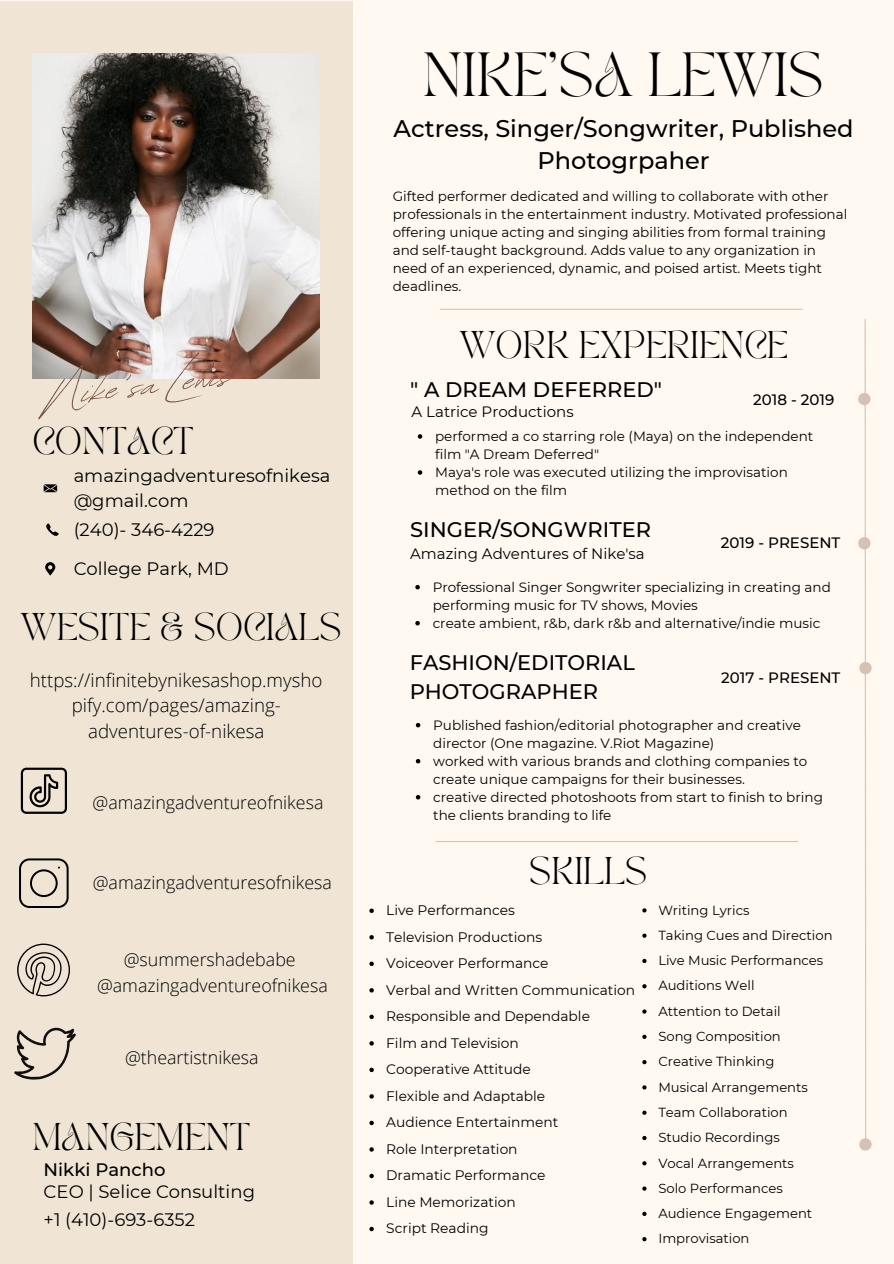
<style>
.page{position:relative;width:894px;height:1264px;background:#fff}
.page>*{position:absolute;margin:0;border:0;box-sizing:border-box;transform-origin:0 0}
.t1{font:57px "Revive 80 Signature";color:#795544}
.t2{font:43.5px "TAN PEARL Regular";color:#000}
.t3{font:27px "TAN PEARL Regular";color:#000}
.t4{font:500 24px/32.7px "Montserrat";color:#000;text-align:center}
.t5{font:500 21px/29.2px "Montserrat";color:#000}
.t6{font:300 18.75px/25.5px "Open Sans";color:#000;text-align:center}
.t7{font:18px/24.8px "Montserrat";color:#000}
.t8{font:500 18px "Montserrat";color:#000}
.t9{font:300 17.85px "Open Sans";color:#000}
.t10{font:15px "Montserrat";color:#000}
.t11{font:500 15px "Montserrat";color:#000}
.t12{font:13.8px "Montserrat";color:#000}
.t13{font:13.5px/18px "Montserrat";color:#000}
.t14{font:13.2px "Montserrat";color:#000}
</style>
<div class="page">
<div style="left:0;top:0;width:893px;height:1263px;background:#fff9f1"></div>
<div style="left:0;top:1px;width:352px;height:1262px;background:#f0e5d4"></div>
<img style="left:32px;top:54px;width:288px;height:324px">
<svg style="left:44px;top:484px;width:13px;height:8px"></svg>
<svg style="left:46px;top:523px;width:13px;height:13px"></svg>
<svg style="left:45px;top:562px;width:10px;height:13px"></svg>
<hr style="left:440px;top:309px;width:361px;height:1px;background:#d6c2b4">
<hr style="left:436px;top:841px;width:361px;height:1px;background:#d6c2b4">
<svg style="left:863px;top:319px;width:3px;height:819px"></svg>
<div style="left:859px;top:1138px;width:12px;height:12px;background:#d6c2b4;border-radius:50%"></div>
<div style="left:859px;top:662px;width:12px;height:12px;background:#d6c2b4;border-radius:50%"></div>
<div style="left:857px;top:537px;width:13px;height:12px;background:#d6c2b4;border-radius:50%"></div>
<div style="left:857px;top:393px;width:13px;height:12px;background:#d6c2b4;border-radius:50%"></div>
<svg style="left:21px;top:767px;width:46px;height:46px"></svg>
<svg style="left:19px;top:858px;width:50px;height:50px"></svg>
<svg style="left:17px;top:943px;width:53px;height:53px"></svg>
<svg style="left:14px;top:1027px;width:62px;height:52px"></svg>
<svg style="left:417px;top:434px;width:5px;height:4px"></svg>
<svg style="left:417px;top:470px;width:5px;height:5px"></svg>
<svg style="left:416px;top:723px;width:4px;height:4px"></svg>
<svg style="left:416px;top:759px;width:4px;height:4px"></svg>
<svg style="left:416px;top:795px;width:4px;height:4px"></svg>
<svg style="left:415px;top:585px;width:4px;height:4px"></svg>
<svg style="left:415px;top:621px;width:4px;height:4px"></svg>
<svg style="left:642px;top:908px;width:4px;height:4px"></svg>
<svg style="left:642px;top:933px;width:4px;height:4px"></svg>
<svg style="left:642px;top:958px;width:4px;height:5px"></svg>
<svg style="left:642px;top:984px;width:4px;height:4px"></svg>
<svg style="left:642px;top:1009px;width:4px;height:4px"></svg>
<svg style="left:642px;top:1034px;width:4px;height:4px"></svg>
<svg style="left:642px;top:1060px;width:4px;height:4px"></svg>
<svg style="left:642px;top:1085px;width:4px;height:4px"></svg>
<svg style="left:642px;top:1110px;width:4px;height:4px"></svg>
<svg style="left:642px;top:1135px;width:4px;height:5px"></svg>
<svg style="left:642px;top:1161px;width:4px;height:4px"></svg>
<svg style="left:642px;top:1186px;width:4px;height:4px"></svg>
<svg style="left:642px;top:1211px;width:4px;height:4px"></svg>
<svg style="left:642px;top:1237px;width:4px;height:4px"></svg>
<svg style="left:369px;top:908px;width:5px;height:5px"></svg>
<svg style="left:369px;top:935px;width:5px;height:4px"></svg>
<svg style="left:369px;top:961px;width:5px;height:5px"></svg>
<svg style="left:369px;top:988px;width:5px;height:4px"></svg>
<svg style="left:369px;top:1014px;width:5px;height:5px"></svg>
<svg style="left:369px;top:1041px;width:5px;height:4px"></svg>
<svg style="left:369px;top:1067px;width:5px;height:5px"></svg>
<svg style="left:369px;top:1094px;width:5px;height:4px"></svg>
<svg style="left:369px;top:1120px;width:5px;height:5px"></svg>
<svg style="left:369px;top:1147px;width:5px;height:4px"></svg>
<svg style="left:369px;top:1173px;width:5px;height:5px"></svg>
<svg style="left:369px;top:1200px;width:5px;height:4px"></svg>
<svg style="left:369px;top:1226px;width:5px;height:5px"></svg>
<p class="t1" style="left:41px;top:353px;width:187px;rotate:-7deg">Nike'sa Lewis</p>
<p class="t3" style="left:32px;top:426px;width:163px">CONTACT</p>
<p class="t7" style="left:74px;top:463px;width:258px">amazingadventuresofnikesa @gmail.com</p>
<p class="t7" style="left:74px;top:517px;width:142px">(240)- 346-4229</p>
<p class="t7" style="left:74px;top:555px;width:157px">College Park, MD</p>
<p class="t3" style="left:20px;top:612px;width:322px">WESITE &amp; SOCIALS</p>
<p class="t6" style="left:30px;top:666px;width:294px">https://infinitebynikesashop.mysho pify.com/pages/amazing&shy;adventures-of-nikesa</p>
<p class="t9" style="left:93px;top:790px;width:232px">@amazingadventureofnikesa</p>
<p class="t9" style="left:93px;top:870px;width:240px">@amazingadventuresofnikesa</p>
<p class="t9" style="left:124px;top:946px;width:173px">@summershadebabe</p>
<p class="t9" style="left:97px;top:973px;width:232px">@amazingadventureofnikesa</p>
<p class="t9" style="left:125px;top:1044px;width:135px">@theartistnikesa</p>
<p class="t3" style="left:32px;top:1122px;width:219px">MANGEMENT</p>
<p class="t8" style="left:44px;top:1158px;width:123px">Nikki Pancho</p>
<p class="t7" style="left:44px;top:1179px;width:213px">CEO | Selice Consulting</p>
<p class="t7" style="left:44px;top:1207px;width:153px">+1 (410)-693-6352</p>
<p class="t2" style="left:423px;top:51px;width:402px">NIKE'SA LEWIS</p>
<p class="t4" style="left:393px;top:112px;width:461px">Actress, Singer/Songwriter, Published<br>Photogrpaher</p>
<p class="t13" style="left:392px;top:187px;width:456px">Gifted performer dedicated and willing to collaborate with other professionals in the entertainment industry. Motivated professional offering unique acting and singing abilities from formal training and self-taught background. Adds value to any organization in need of an experienced, dynamic, and poised artist. Meets tight deadlines.</p>
<p class="t3" style="left:459px;top:330px;width:330px">WORK EXPERIENCE</p>
<p class="t5" style="left:410px;top:375px;width:253px">" A DREAM DEFERRED"</p>
<p class="t10" style="left:411px;top:403px;width:163px">A Latrice Productions</p>
<p class="t11" style="left:753px;top:390px;width:83px">2018 - 2019</p>
<p class="t13" style="left:435px;top:427px;width:379px">performed a co starring role (Maya) on the independent film "A Dream Deferred"</p>
<p class="t13" style="left:435px;top:463px;width:354px">Maya's role was executed utilizing the improvisation method on the film</p>
<p class="t5" style="left:410px;top:515px;width:242px">SINGER/SONGWRITER</p>
<p class="t10" style="left:410px;top:544px;width:236px">Amazing Adventures of Nike'sa</p>
<p class="t11" style="left:720px;top:534px;width:121px">2019 - PRESENT</p>
<p class="t13" style="left:432px;top:578px;width:399px">Professional Singer Songwriter specializing in creating and performing music for TV shows, Movies</p>
<p class="t13" style="left:432px;top:614px;width:389px">create ambient, r&amp;b, dark r&amp;b and alternative/indie music</p>
<p class="t5" style="left:409px;top:647px;width:226px">FASHION/EDITORIAL<br>PHOTOGRAPHER</p>
<p class="t11" style="left:721px;top:668px;width:121px">2017 - PRESENT</p>
<p class="t13" style="left:433px;top:715px;width:369px">Published fashion/editorial photographer and creative director (One magazine. V.Riot Magazine)</p>
<p class="t13" style="left:433px;top:752px;width:375px">worked with various brands and clothing companies to create unique campaigns for their businesses.</p>
<p class="t13" style="left:433px;top:788px;width:391px">creative directed photoshoots from start to finish to bring the clients branding to life</p>
<p class="t3" style="left:529px;top:856px;width:120px">SKILLS</p>
<p class="t12" style="left:386px;top:901px;width:130px">Live Performances</p>
<p class="t12" style="left:386px;top:928px;width:157px">Television Productions</p>
<p class="t12" style="left:386px;top:954px;width:164px">Voiceover Performance</p>
<p class="t12" style="left:386px;top:981px;width:250px">Verbal and Written Communication</p>
<p class="t12" style="left:386px;top:1007px;width:205px">Responsible and Dependable</p>
<p class="t12" style="left:386px;top:1034px;width:134px">Film and Television</p>
<p class="t12" style="left:386px;top:1060px;width:146px">Cooperative Attitude</p>
<p class="t12" style="left:386px;top:1087px;width:160px">Flexible and Adaptable</p>
<p class="t12" style="left:386px;top:1113px;width:174px">Audience Entertainment</p>
<p class="t12" style="left:386px;top:1140px;width:133px">Role Interpretation</p>
<p class="t12" style="left:386px;top:1166px;width:161px">Dramatic Performance</p>
<p class="t12" style="left:386px;top:1193px;width:131px">Line Memorization</p>
<p class="t12" style="left:386px;top:1220px;width:104px">Script Reading</p>
<p class="t14" style="left:658px;top:901px;width:93px">Writing Lyrics</p>
<p class="t14" style="left:658px;top:927px;width:176px">Taking Cues and Direction</p>
<p class="t14" style="left:658px;top:952px;width:166px">Live Music Performances</p>
<p class="t14" style="left:658px;top:977px;width:98px">Auditions Well</p>
<p class="t14" style="left:658px;top:1003px;width:124px">Attention to Detail</p>
<p class="t14" style="left:658px;top:1028px;width:124px">Song Composition</p>
<p class="t14" style="left:658px;top:1053px;width:117px">Creative Thinking</p>
<p class="t14" style="left:658px;top:1078px;width:151px">Musical Arrangements</p>
<p class="t14" style="left:658px;top:1104px;width:131px">Team Collaboration</p>
<p class="t14" style="left:658px;top:1129px;width:123px">Studio Recordings</p>
<p class="t14" style="left:658px;top:1154px;width:137px">Vocal Arrangements</p>
<p class="t14" style="left:658px;top:1179px;width:126px">Solo Performances</p>
<p class="t14" style="left:658px;top:1205px;width:155px">Audience Engagement</p>
<p class="t14" style="left:658px;top:1230px;width:93px">Improvisation</p>
</div>
